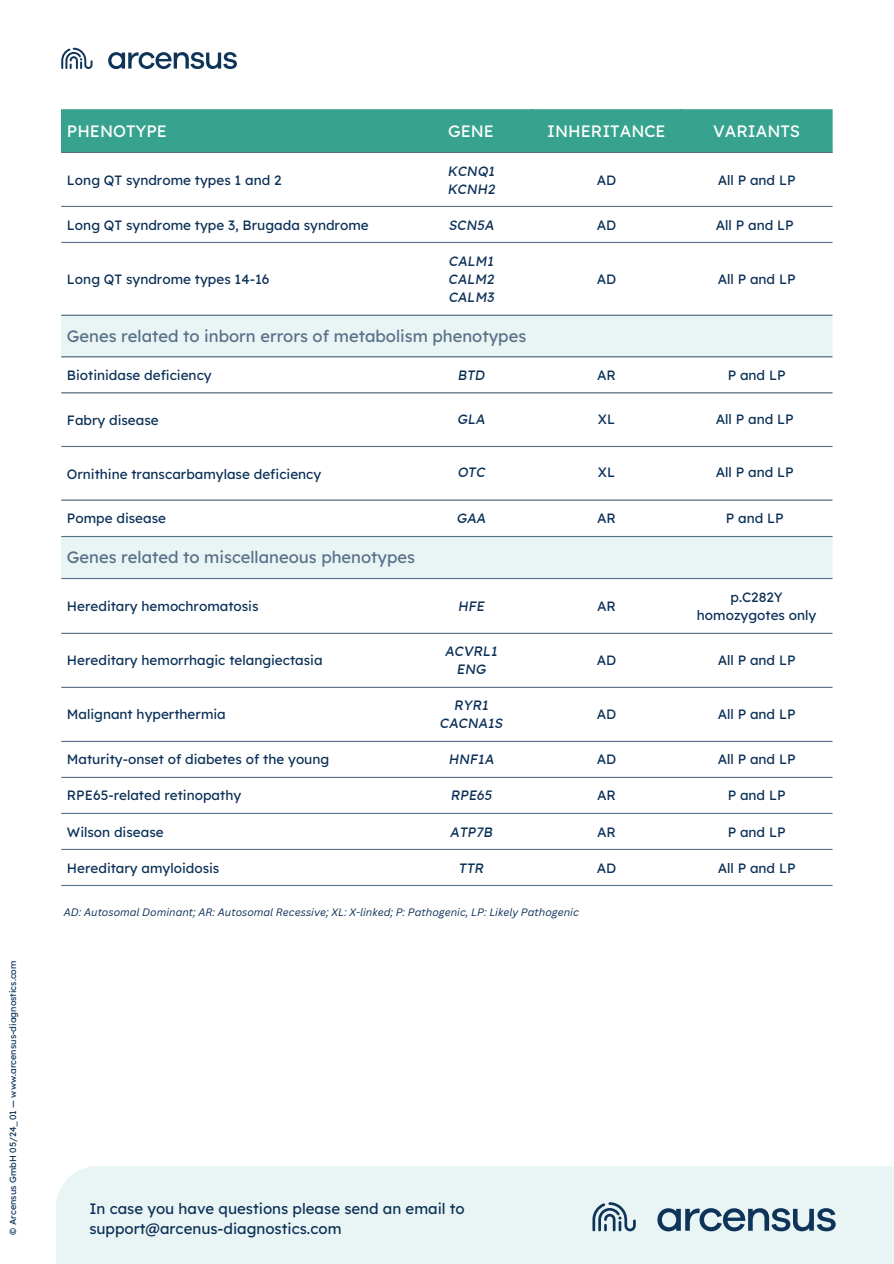
<style>
.page{position:relative;width:894px;height:1264px;background:#fff}
.page>*{position:absolute;margin:0;border:0;box-sizing:border-box;transform-origin:0 0}
.t1{font:16.5px "Lexend Deca";color:#576f87}
.t2{font:16.5px "Lexend Deca";color:#fdfefd}
.t3{font:15px "Lexend";color:#0b3057}
.t4{font:13.5px "Lexend Deca";color:#0b3057}
.t5{font:italic 13.5px "Lexend";color:#0b3057}
.t6{font:italic 10.5px "Canva Sans";color:#0b3057}
.t7{font:9px "Lexend Deca";color:#0b3057}
</style>
<div class="page">
<div style="left:61px;top:109px;width:771px;height:43px;background:#37a38e"></div>
<svg style="left:61px;top:316px;width:771px;height:262px"></svg>
<hr style="left:61px;top:152px;width:771px;height:1px;background:#576f87">
<hr style="left:61px;top:206px;width:771px;height:1px;background:#576f87">
<hr style="left:61px;top:242px;width:771px;height:1px;background:#576f87">
<hr style="left:61px;top:315px;width:771px;height:1px;background:#576f87">
<hr style="left:61px;top:356px;width:771px;height:1px;background:#576f87">
<hr style="left:61px;top:392px;width:771px;height:1px;background:#576f87">
<hr style="left:61px;top:446px;width:771px;height:1px;background:#576f87">
<hr style="left:61px;top:499px;width:771px;height:1px;background:#576f87">
<hr style="left:61px;top:536px;width:771px;height:1px;background:#576f87">
<hr style="left:61px;top:578px;width:771px;height:1px;background:#576f87">
<hr style="left:61px;top:632px;width:771px;height:2px;background:#576f87">
<hr style="left:61px;top:686px;width:771px;height:2px;background:#576f87">
<hr style="left:61px;top:740px;width:771px;height:2px;background:#576f87">
<hr style="left:61px;top:776px;width:771px;height:2px;background:#576f87">
<hr style="left:61px;top:812px;width:771px;height:2px;background:#576f87">
<hr style="left:61px;top:848px;width:771px;height:2px;background:#576f87">
<hr style="left:61px;top:884px;width:771px;height:2px;background:#576f87">
<svg style="left:61px;top:48px;width:176px;height:21px"></svg>
<div style="left:56px;top:1165px;width:837px;height:98px;background:#e9f4f4"></div>
<svg style="left:592px;top:1202px;width:243px;height:29px"></svg>
<p class="t7" style="left:7px;top:1234px;width:275px;rotate:-90deg">© Arcensus GmbH 05/24_01 — www.arcensus-diagnostics.com</p>
<p class="t2" style="left:67px;top:120px;width:102px">PHENOTYPE</p>
<p class="t2" style="left:448px;top:120px;width:47px">GENE</p>
<p class="t2" style="left:547px;top:120px;width:120px">INHERITANCE</p>
<p class="t2" style="left:713px;top:120px;width:89px">VARIANTS</p>
<p class="t4" style="left:67px;top:171px;width:216px">Long QT syndrome types 1 and 2</p>
<p class="t5" style="left:447px;top:162px;width:49px">KCNQ1</p>
<p class="t5" style="left:447px;top:180px;width:49px">KCNH2</p>
<p class="t4" style="left:596px;top:171px;width:21px">AD</p>
<p class="t4" style="left:717px;top:171px;width:79px">All P and LP</p>
<p class="t4" style="left:67px;top:216px;width:303px">Long QT syndrome type 3, Brugada syndrome</p>
<p class="t5" style="left:448px;top:216px;width:47px">SCN5A</p>
<p class="t4" style="left:596px;top:216px;width:21px">AD</p>
<p class="t4" style="left:715px;top:216px;width:79px">All P and LP</p>
<p class="t4" style="left:67px;top:270px;width:204px">Long QT syndrome types 14-16</p>
<p class="t5" style="left:448px;top:252px;width:47px">CALM1</p>
<p class="t5" style="left:448px;top:270px;width:47px">CALM2</p>
<p class="t5" style="left:448px;top:288px;width:47px">CALM3</p>
<p class="t4" style="left:596px;top:270px;width:21px">AD</p>
<p class="t4" style="left:717px;top:270px;width:79px">All P and LP</p>
<p class="t1" style="left:67px;top:325px;width:461px">Genes related to inborn errors of metabolism phenotypes</p>
<p class="t4" style="left:67px;top:366px;width:146px">Biotinidase deficiency</p>
<p class="t5" style="left:457px;top:366px;width:29px">BTD</p>
<p class="t4" style="left:597px;top:366px;width:20px">AR</p>
<p class="t4" style="left:727px;top:366px;width:59px">P and LP</p>
<p class="t4" style="left:67px;top:411px;width:93px">Fabry disease</p>
<p class="t5" style="left:457px;top:410px;width:29px">GLA</p>
<p class="t4" style="left:597px;top:410px;width:19px">XL</p>
<p class="t4" style="left:715px;top:410px;width:79px">All P and LP</p>
<p class="t4" style="left:67px;top:465px;width:256px">Ornithine transcarbamylase deficiency</p>
<p class="t5" style="left:457px;top:464px;width:29px">OTC</p>
<p class="t4" style="left:597px;top:464px;width:19px">XL</p>
<p class="t4" style="left:715px;top:464px;width:79px">All P and LP</p>
<p class="t4" style="left:67px;top:509px;width:101px">Pompe disease</p>
<p class="t5" style="left:456px;top:509px;width:31px">GAA</p>
<p class="t4" style="left:597px;top:509px;width:20px">AR</p>
<p class="t4" style="left:725px;top:509px;width:59px">P and LP</p>
<p class="t1" style="left:67px;top:546px;width:349px">Genes related to miscellaneous phenotypes</p>
<p class="t4" style="left:67px;top:597px;width:193px">Hereditary hemochromatosis</p>
<p class="t5" style="left:457px;top:597px;width:28px">HFE</p>
<p class="t4" style="left:597px;top:597px;width:20px">AR</p>
<p class="t4" style="left:730px;top:588px;width:54px">p.C282Y</p>
<p class="t4" style="left:696px;top:606px;width:121px">homozygotes only</p>
<p class="t4" style="left:67px;top:652px;width:257px">Hereditary hemorrhagic telangiectasia</p>
<p class="t4" style="left:67px;top:706px;width:160px">Malignant hyperthermia</p>
<p class="t5" style="left:444px;top:643px;width:54px">ACVRL1</p>
<p class="t5" style="left:456px;top:661px;width:31px">ENG</p>
<p class="t5" style="left:454px;top:697px;width:36px">RYR1</p>
<p class="t5" style="left:439px;top:715px;width:65px">CACNA1S</p>
<p class="t4" style="left:596px;top:652px;width:21px">AD</p>
<p class="t4" style="left:717px;top:652px;width:79px">All P and LP</p>
<p class="t4" style="left:596px;top:706px;width:21px">AD</p>
<p class="t4" style="left:717px;top:706px;width:79px">All P and LP</p>
<p class="t4" style="left:67px;top:751px;width:264px">Maturity-onset of diabetes of the young</p>
<p class="t5" style="left:448px;top:751px;width:47px">HNF1A</p>
<p class="t4" style="left:596px;top:751px;width:21px">AD</p>
<p class="t4" style="left:717px;top:751px;width:79px">All P and LP</p>
<p class="t4" style="left:67px;top:787px;width:176px">RPE65-related retinopathy</p>
<p class="t5" style="left:450px;top:787px;width:43px">RPE65</p>
<p class="t4" style="left:597px;top:787px;width:20px">AR</p>
<p class="t4" style="left:727px;top:787px;width:59px">P and LP</p>
<p class="t4" style="left:67px;top:823px;width:98px">Wilson disease</p>
<p class="t5" style="left:450px;top:823px;width:44px">ATP7B</p>
<p class="t4" style="left:597px;top:823px;width:20px">AR</p>
<p class="t4" style="left:727px;top:823px;width:59px">P and LP</p>
<p class="t4" style="left:67px;top:859px;width:154px">Hereditary amyloidosis</p>
<p class="t5" style="left:458px;top:859px;width:26px">TTR</p>
<p class="t4" style="left:596px;top:859px;width:21px">AD</p>
<p class="t4" style="left:717px;top:859px;width:79px">All P and LP</p>
<p class="t6" style="left:64px;top:905px;width:516px">AD: Autosomal Dominant; AR: Autosomal Recessive; XL: X-linked; P: Pathogenic, LP: Likely Pathogenic</p>
<h1 class="t3" style="left:89px;top:1198px;width:377px">In case you have questions please send an email to</h1>
<h1 class="t3" style="left:89px;top:1219px;width:253px">support@arcenus-diagnostics.com</h1>
</div>
